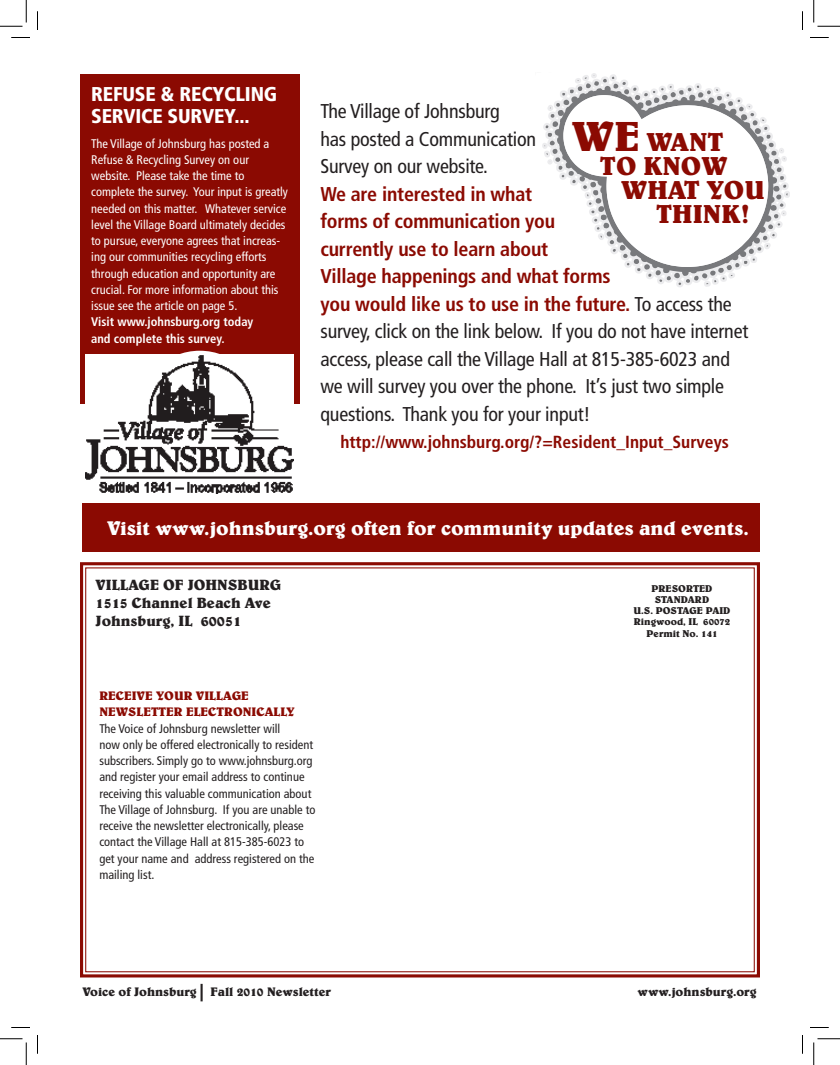
<style>
.page{position:relative;width:840px;height:1065px;background:#fff}
.page>*{position:absolute;margin:0;border:0;box-sizing:border-box;transform-origin:0 0}
.t1{font:700 26.25px "Belwe";color:#8b0a02}
.t2{font:condensed 20px/27.5px "Frutiger";letter-spacing:-.01em;color:#231f20}
.t3{font:700 20px "Belwe";color:#fff}
.t4{font:900 condensed 20px/22.5px "Frutiger";letter-spacing:-.01em;color:#fff}
.t5{font:700 condensed 17.5px "Frutiger";color:#8b0a02}
.t6{font:700 15px/18px "Belwe";color:#231f20}
.t7{font:condensed 12.5px/16.2px "Frutiger";color:#fff}
.t8{font:condensed 12.5px/16.2px "Frutiger";color:#231f20}
.t9{font:700 12.5px "Belwe";color:#231f20}
.t10{font:700 condensed 12.5px/16.2px "Frutiger";color:#fff}
.t11{font:700 12.5px "Belwe";color:#8b0a02}
.t12{font:700 10px "Belwe";color:#231f20}
.s1{font-weight:700;color:#8b0a02}
.s2{font-size:42.5px}
.s3{font-size:17.5px}
</style>
<div class="page">
<div style="left:80px;top:74px;width:220px;height:330px;background:#8b0a02"></div>
<svg style="left:80px;top:562px;width:680px;height:416px"></svg>
<div style="left:82px;top:503px;width:678px;height:49px;background:#8b0a02"></div>
<svg style="left:768px;top:125px;width:19px;height:124px"></svg>
<svg style="left:542px;top:73px;width:226px;height:214px"></svg>
<img style="left:85px;top:355px;width:208px;height:138px">
<svg style="left:11px;top:37px;width:19px;height:1px"></svg>
<svg style="left:810px;top:37px;width:19px;height:1px"></svg>
<svg style="left:11px;top:1027px;width:19px;height:1px"></svg>
<svg style="left:810px;top:1027px;width:19px;height:1px"></svg>
<svg style="left:37px;top:11px;width:1px;height:19px"></svg>
<svg style="left:37px;top:1035px;width:1px;height:19px"></svg>
<svg style="left:802px;top:11px;width:1px;height:19px"></svg>
<svg style="left:802px;top:1035px;width:1px;height:19px"></svg>
<svg style="left:0;top:0;width:27px;height:27px"></svg>
<svg style="left:0;top:1039px;width:27px;height:26px"></svg>
<svg style="left:814px;top:0;width:26px;height:27px"></svg>
<svg style="left:814px;top:1039px;width:26px;height:26px"></svg>
<p class="t4" style="left:91px;top:82px;width:187px">REFUSE &amp; RECYCLING<br>SERVICE SURVEY...</p>
<p class="t7" style="left:91px;top:135px;width:198px">The Village of Johnsburg has posted a Refuse &amp; Recycling Survey on our website. Please take the time to complete the survey. Your input is greatly needed on this matter. Whatever service level the Village Board ultimately decides to pursue, everyone agrees that increas&shy;ing our communities recycling efforts through education and opportunity are crucial. For more information about this issue see the article on page 5.</p>
<p class="t10" style="left:91px;top:314px;width:164px">Visit www.johnsburg.org today and complete this survey.</p>
<p class="t2" style="left:320px;top:98px;width:217px">The Village of Johnsburg<br>has posted a Communication<br>Survey on our website.</p>
<p class="t2" style="left:320px;top:180px;width:429px"><span class="s1">We are interested in what<br>forms of communication you<br>currently use to learn about<br>Village happenings and what forms<br>you would like us to use in the future.</span> To access the survey, click on the link below. If you do not have internet access, please call the Village Hall at 815-385-6023 and we will survey you over the phone. It’s just two simple questions. Thank you for your input!</p>
<p class="t5" style="left:340px;top:432px;width:390px">http://www.johnsburg.org/?=Resident_Input_Surveys</p>
<h1 class="t1" style="left:572px;top:127px;width:95px"><span class="s2">WE</span> WANT</h1>
<h1 class="t1" style="left:600px;top:150px;width:66px">TO KNOW</h1>
<h1 class="t1" style="left:621px;top:174px;width:21px">WHAT</h1>
<h1 class="t1" style="left:707px;top:174px;width:38px">YOU</h1>
<h1 class="t1" style="left:656px;top:198px;width:18px">THINK</h1>
<h1 class="t1" style="left:740px;top:198px;width:11px">!</h1>
<p class="t3" style="left:107px;top:516px;width:643px">Visit www.johnsburg.org often for community updates and events.</p>
<p class="t6" style="left:96px;top:576px;width:44px">VILLAGE</p>
<p class="t6" style="left:96px;top:576px;width:177px;text-indent:68px">OF JOHNSBURG<br>1515 Channel Beach Ave<br>Johnsburg, IL 60051</p>
<p class="t11" style="left:99px;top:688px;width:9px">RECEI</p>
<p class="t11" style="left:137px;top:688px;width:38px">VE YOUR</p>
<p class="t11" style="left:196px;top:688px;width:37px">VILLAGE</p>
<p class="t11" style="left:99px;top:705px;width:10px">NEWS</p>
<p class="t11" style="left:136px;top:705px;width:16px">LETTER</p>
<p class="t11" style="left:186px;top:705px;width:24px">ELECTRONICA</p>
<p class="t11" style="left:274px;top:705px;width:22px">LLY</p>
<p class="t8" style="left:99px;top:720px;width:218px">The Voice of Johnsburg newsletter will<br>now only be offered electronically to resident subscribers. Simply go to www.johnsburg.org and register your email address to continue receiving this valuable communication about The Village of Johnsburg. If you are unable to receive the newsletter electronically, please contact the Village Hall at 815-385-6023 to get your name and address registered on the mailing list.</p>
<p class="t12" style="left:652px;top:582px;width:15px">PRESORTED</p>
<p class="t12" style="left:655px;top:594px;width:8px">STANDARD</p>
<p class="t12" style="left:634px;top:605px;width:37px">U.S. POSTAGE</p>
<p class="t12" style="left:706px;top:605px;width:14px">PAID</p>
<p class="t12" style="left:634px;top:616px;width:98px">Ringwood, IL 60072</p>
<p class="t12" style="left:647px;top:627px;width:72px">Permit No. 141</p>
<p class="t9" style="left:82px;top:984px;width:250px">Voice of Johnsburg <span class="s3">|</span> Fall 2010 Newsletter</p>
<p class="t9" style="left:638px;top:984px;width:120px">www.johnsburg.org</p>
</div>
